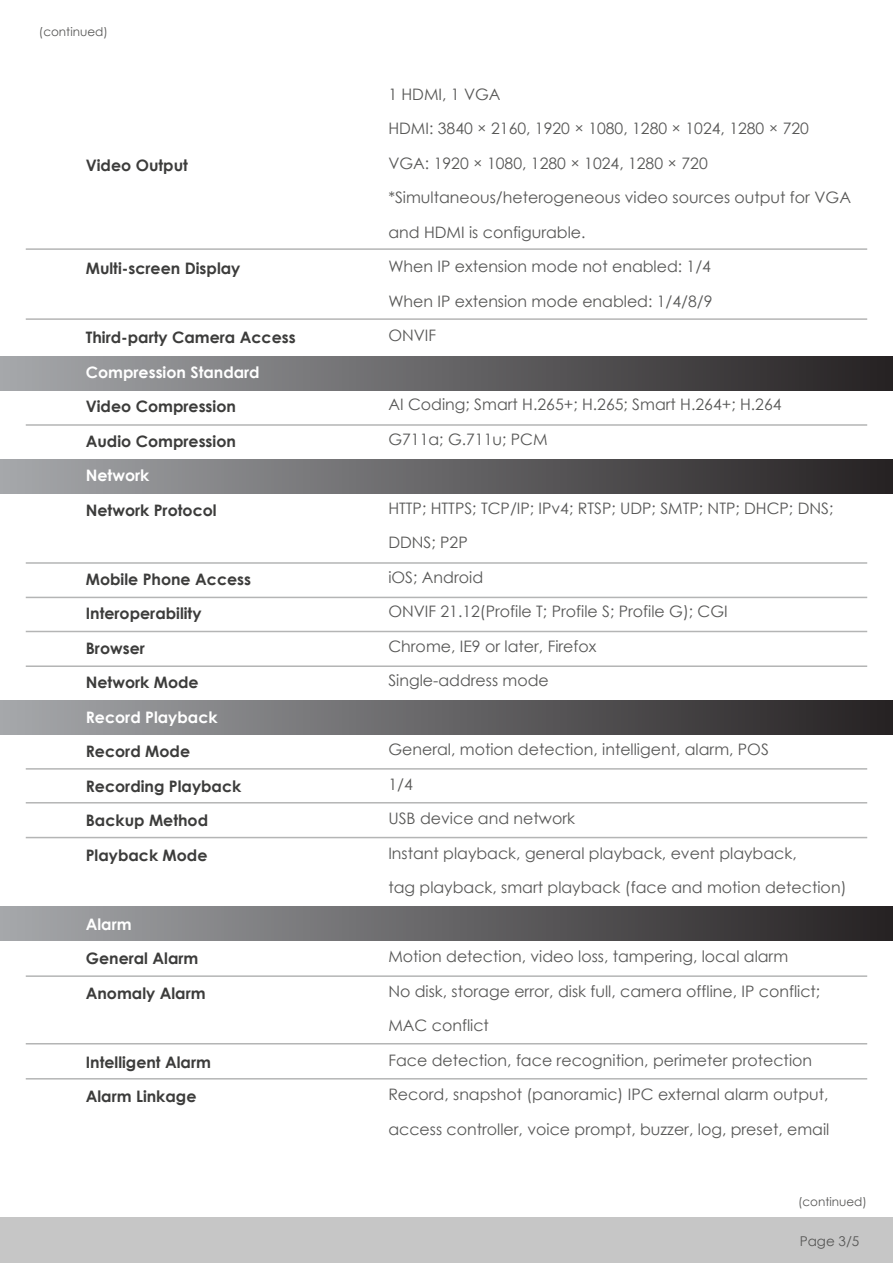
<style>
.page{position:relative;width:893px;height:1263px;background:#fff}
.page>*{position:absolute;margin:0;border:0;box-sizing:border-box;transform-origin:0 0}
.t1{font:15.75px/34.5px "Century Gothic";color:#575756}
.t2{font:700 15.75px/34.5px "Century Gothic";color:#3c3c3b}
.t3{font:700 15.75px "Century Gothic";color:#fff}
.t4{font:13.5px "Century Gothic";color:#575756}
.t5{font:12px "Century Gothic";color:#575756}
</style>
<div class="page">
<div style="left:0;top:356px;width:893px;height:34px;background:linear-gradient(to right,#a6a8ab,#252122)"></div>
<div style="left:0;top:460px;width:893px;height:34px;background:linear-gradient(to right,#a6a8ab,#252122)"></div>
<div style="left:0;top:701px;width:893px;height:34px;background:linear-gradient(to right,#a6a8ab,#252122)"></div>
<div style="left:0;top:906px;width:893px;height:34px;background:linear-gradient(to right,#a6a8ab,#252122)"></div>
<hr style="left:26px;top:248px;width:841px;height:2px;background:#b4b5b5">
<hr style="left:26px;top:318px;width:841px;height:2px;background:#b4b5b5">
<hr style="left:26px;top:424px;width:841px;height:2px;background:#b4b5b5">
<hr style="left:26px;top:562px;width:841px;height:2px;background:#b4b5b5">
<hr style="left:26px;top:597px;width:841px;height:1px;background:#b4b5b5">
<hr style="left:26px;top:631px;width:841px;height:1px;background:#b4b5b5">
<hr style="left:26px;top:665px;width:841px;height:2px;background:#b4b5b5">
<hr style="left:26px;top:768px;width:841px;height:2px;background:#b4b5b5">
<hr style="left:26px;top:802px;width:841px;height:1px;background:#b4b5b5">
<hr style="left:26px;top:837px;width:841px;height:1px;background:#b4b5b5">
<hr style="left:26px;top:975px;width:841px;height:2px;background:#b4b5b5">
<hr style="left:26px;top:1043px;width:841px;height:1px;background:#b4b5b5">
<hr style="left:26px;top:1078px;width:841px;height:1px;background:#b4b5b5">
<div style="left:0;top:1217px;width:893px;height:46px;background:#c6c6c6"></div>
<p class="t5" style="left:39px;top:24px;width:70px">(continued)</p>
<p class="t2" style="left:86px;top:147px;width:104px">Video Output</p>
<p class="t2" style="left:86px;top:251px;width:156px">Multi-screen Display</p>
<p class="t2" style="left:86px;top:319px;width:211px">Third-party Camera Access</p>
<p class="t3" style="left:86px;top:360px;width:175px">Compression Standard</p>
<p class="t2" style="left:86px;top:388px;width:152px">Video Compression<br>Audio Compression</p>
<p class="t3" style="left:86px;top:463px;width:65px">Network</p>
<p class="t2" style="left:86px;top:492px;width:132px">Network Protocol</p>
<p class="t2" style="left:86px;top:561px;width:167px">Mobile Phone Access<br>Interoperability<br>Browser<br>Network Mode</p>
<p class="t3" style="left:86px;top:705px;width:133px">Record Playback</p>
<p class="t2" style="left:86px;top:733px;width:157px">Record Mode<br>Recording Playback<br>Backup Method<br>Playback Mode</p>
<p class="t3" style="left:86px;top:912px;width:47px">Alarm</p>
<p class="t2" style="left:86px;top:940px;width:121px">General Alarm<br>Anomaly Alarm</p>
<p class="t2" style="left:86px;top:1044px;width:127px">Intelligent Alarm<br>Alarm Linkage</p>
<p class="t1" style="left:388px;top:76px;width:464px">1 HDMI, 1 VGA<br>HDMI: 3840 × 2160, 1920 × 1080, 1280 × 1024, 1280 × 720<br>VGA: 1920 × 1080, 1280 × 1024, 1280 × 720 *Simultaneous/heterogeneous video sources output for VGA and HDMI is configurable.<br>When IP extension mode not enabled: 1/4<br>When IP extension mode enabled: 1/4/8/9<br>ONVIF</p>
<p class="t1" style="left:388px;top:387px;width:395px">AI Coding; Smart H.265+; H.265; Smart H.264+; H.264<br>G711a; G.711u; PCM</p>
<p class="t1" style="left:388px;top:490px;width:447px">HTTP; HTTPS; TCP/IP; IPv4; RTSP; UDP; SMTP; NTP; DHCP; DNS;<br>DDNS; P2P<br>iOS; Android<br>ONVIF 21.12(Profile T; Profile S; Profile G); CGI<br>Chrome, IE9 or later, Firefox<br>Single-address mode</p>
<p class="t1" style="left:388px;top:732px;width:460px">General, motion detection, intelligent, alarm, POS<br>1/4<br>USB device and network<br>Instant playback, general playback, event playback,<br>tag playback, smart playback (face and motion detection)</p>
<p class="t1" style="left:388px;top:939px;width:442px">Motion detection, video loss, tampering, local alarm<br>No disk, storage error, disk full, camera offline, IP conflict; MAC conflict<br>Face detection, face recognition, perimeter protection Record, snapshot (panoramic) IPC external alarm output, access controller, voice prompt, buzzer, log, preset, email</p>
<p class="t5" style="left:798px;top:1193px;width:70px">(continued)</p>
<p class="t4" style="left:800px;top:1232px;width:61px">Page 3/5</p>
</div>
